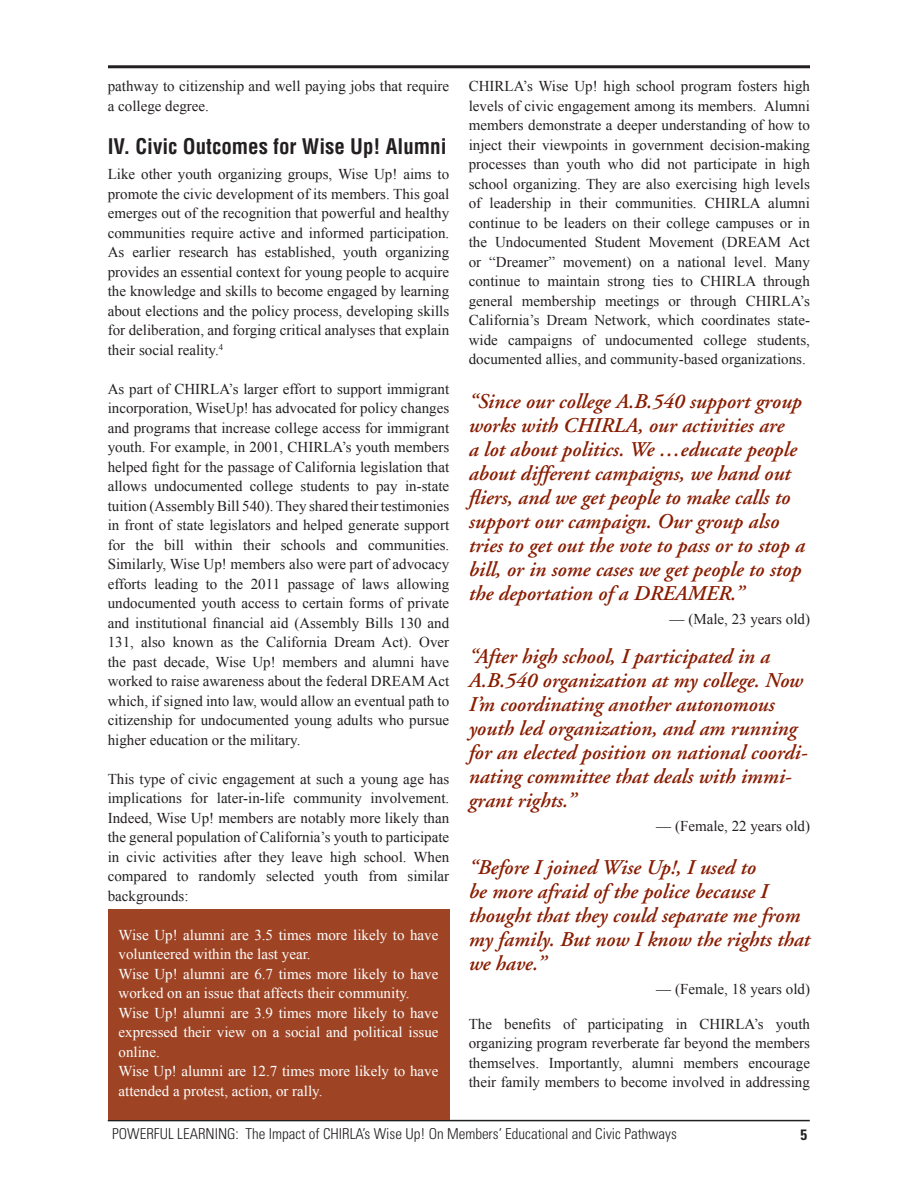
<style>
.page{position:relative;width:918px;height:1188px;background:#fff}
.page>*{position:absolute;margin:0;border:0;box-sizing:border-box;transform-origin:0 0}
.A_quote{font:italic 600 21px/24px "Adobe Garamond";color:#891d02}
.Header_H1{font:700 condensed 21px "Helvetica";color:#231f20}
.Colorful_List_-_Acce{font:15px/19.5px "Times New Roman";color:#231f20;text-align:justify}
.Colorful_List_-_Acce-2{font:15px/19.5px "Times New Roman";color:#fff}
.t1{font:300 condensed 15px "Univers";color:#231f20}
.t2{font:700 condensed 15px "Univers";color:#231f20}
</style>
<div class="page">
<hr style="left:108px;top:65px;width:702px;height:3px;background:#231f20">
<hr style="left:108px;top:1120px;width:702px;height:1px;background:#231f20">
<div style="left:108px;top:909px;width:341px;height:211px;background:#9e4425"></div>
<p class="Colorful_List_-_Acce" style="left:108px;top:76px;width:343px">pathway to citizenship and well paying jobs that require a college degree.</p>
<p class="Header_H1" style="left:108px;top:134px;width:340px">IV. Civic Outcomes for Wise Up! Alumni</p>
<p class="Colorful_List_-_Acce" style="left:108px;top:164px;width:343px">Like other youth organizing groups, Wise Up! aims to promote the civic development of its members. This goal emerges out of the recognition that powerful and healthy communities require active and informed participation.<br>As earlier research has established, youth organizing provides an essential context for young people to acquire the knowledge and skills to become engaged by learning about elections and the policy process, developing skills for deliberation, and forging critical analyses that explain their social reality.<sup>4</sup></p>
<p class="Colorful_List_-_Acce" style="left:108px;top:379px;width:343px">As part of CHIRLA’s larger effort to support immigrant incorporation, WiseUp! has advocated for policy changes and programs that increase college access for immigrant youth. For example, in 2001, CHIRLA’s youth members helped fight for the passage of California legislation that allows undocumented college students to pay in-state tuition (Assembly Bill 540). They shared their testimonies in front of state legislators and helped generate support for the bill within their schools and communities.<br>Similarly, Wise Up! members also were part of advocacy efforts leading to the 2011 passage of laws allowing undocumented youth access to certain forms of private and institutional financial aid (Assembly Bills 130 and 131, also known as the California Dream Act). Over the past decade, Wise Up! members and alumni have worked to raise awareness about the federal DREAM Act which, if signed into law, would allow an eventual path to citizenship for undocumented young adults who pursue higher education or the military.</p>
<p class="Colorful_List_-_Acce" style="left:108px;top:769px;width:343px">This type of civic engagement at such a young age has implications for later-in-life community involvement.<br>Indeed, Wise Up! members are notably more likely than the general population of California’s youth to participate in civic activities after they leave high school. When compared to randomly selected youth from similar backgrounds:</p>
<p class="Colorful_List_-_Acce-2" style="left:119px;top:925px;width:321px">Wise Up! alumni are 3.5 times more likely to have volunteered within the last year.</p>
<p class="Colorful_List_-_Acce-2" style="left:119px;top:964px;width:321px">Wise Up! alumni are 6.7 times more likely to have worked on an issue that affects their community.</p>
<p class="Colorful_List_-_Acce-2" style="left:119px;top:1003px;width:321px;text-align:justify">Wise Up! alumni are 3.9 times more likely to have expressed their view on a social and political issue online.</p>
<p class="Colorful_List_-_Acce-2" style="left:119px;top:1061px;width:321px">Wise Up! alumni are 12.7 times more likely to have attended a protest, action, or rally.</p>
<p class="Colorful_List_-_Acce" style="left:469px;top:76px;width:343px">CHIRLA’s Wise Up! high school program fosters high levels of civic engagement among its members. Alumni members demonstrate a deeper understanding of how to inject their viewpoints in government decision-making processes than youth who did not participate in high school organizing. They are also exercising high levels of leadership in their communities. CHIRLA alumni continue to be leaders on their college campuses or in the Undocumented Student Movement (DREAM Act or “Dreamer” movement) on a national level. Many continue to maintain strong ties to CHIRLA through general membership meetings or through CHIRLA’s California’s Dream Network, which coordinates state&shy;wide campaigns of undocumented college students, documented allies, and community-based organizations.</p>
<p class="A_quote" style="left:469px;top:390px;width:338px">“Since our college A.B.540 support group works with CHIRLA, our activities are<br>a lot about politics. We …educate people about different campaigns, we hand out fliers, and we get people to make calls to support our campaign. Our group also tries to get out the vote to pass or to stop a bill, or in some cases we get people to stop the deportation of a DREAMER.”</p>
<p class="Colorful_List_-_Acce" style="left:670px;top:609px;width:142px">— (Male, 23 years old)</p>
<p class="A_quote" style="left:469px;top:645px;width:340px">“After high school, I participated in a A.B.540 organization at my college. Now I’m coordinating another autonomous youth led organization, and am running for an elected position on national coordi&shy;nating committee that deals with immi&shy;grant rights.”</p>
<p class="Colorful_List_-_Acce" style="left:656px;top:816px;width:155px">— (Female, 22 years old)</p>
<p class="A_quote" style="left:469px;top:856px;width:343px">“Before I joined Wise Up!, I used to<br>be more afraid of the police because I thought that they could separate me from my family. But now I know the rights that we have.”</p>
<p class="Colorful_List_-_Acce" style="left:656px;top:979px;width:155px">— (Female, 18 years old)</p>
<p class="Colorful_List_-_Acce" style="left:469px;top:1014px;width:343px">The benefits of participating in CHIRLA’s youth organizing program reverberate far beyond the members themselves. Importantly, alumni members encourage their family members to become involved in addressing</p>
<p class="t1" style="left:112px;top:1124px;width:566px">POWERFUL LEARNING: The Impact of CHIRLA’s Wise Up! On Members’ Educational and Civic Pathways</p>
<p class="t2" style="left:801px;top:1125px;width:8px">5</p>
</div>
